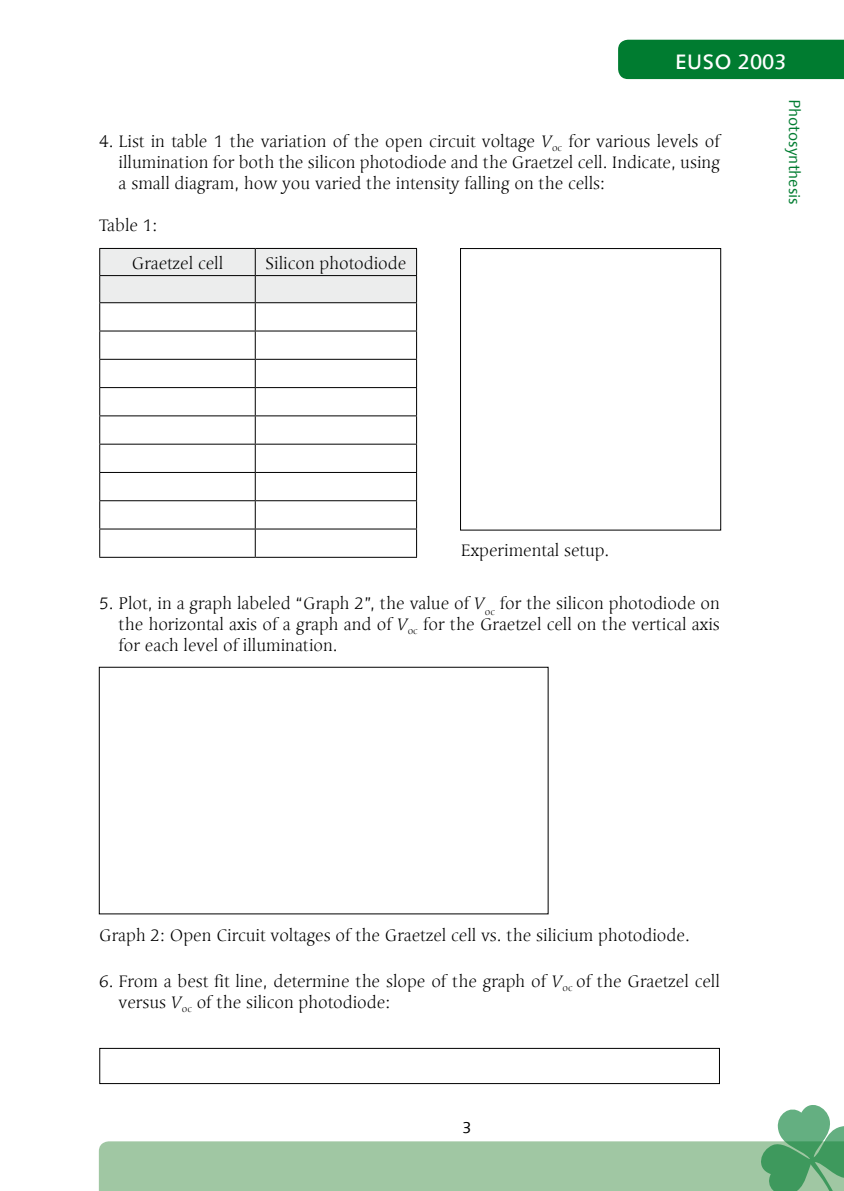
<style>
.page{position:relative;width:844px;height:1191px;background:#fff}
.page>*{position:absolute;margin:0;border:0;box-sizing:border-box;transform-origin:0 0}
.t1{font:500 21px "Linotype Syntax Com";color:#fff}
.t2{font:300 16.62px/21px "Linotype Syntax Srf Com";color:#000;text-align:justify}
.t3{font:15.75px "Linotype Syntax Com";color:#007c30}
.t4{font:15.75px "Linotype Syntax Com";color:#000}
.s1{font-style:italic}
</style>
<div class="page">
<div style="left:618px;top:40px;width:225px;height:39px;background:#007c30"></div>
<svg style="left:99px;top:1105px;width:744px;height:86px"></svg>
<svg style="left:99px;top:248px;width:318px;height:309px"></svg>
<hr style="left:99px;top:557px;width:156px;height:1px;background:#000">
<hr style="left:255px;top:557px;width:162px;height:1px;background:#000">
<div style="left:460px;top:248px;width:261px;height:282px;border:1px solid #000"></div>
<div style="left:99px;top:1048px;width:620px;height:36px;border:1px solid #000"></div>
<p class="t1" style="left:674px;top:48px;width:113px">EUSO 2003</p>
<p class="t2" style="left:119px;top:131px;width:602px;text-indent:-19px">4. List in table 1 the variation of the open circuit voltage <span class="s1">V</span><sub>oc</sub> for various levels of illumination for both the silicon photodiode and the Graetzel cell. Indicate, using a small diagram, how you varied the intensity falling on the cells:</p>
<p class="t2" style="left:99px;top:215px;width:59px">Table 1:</p>
<p class="t2" style="left:132px;top:252px;width:93px">Graetzel cell</p>
<p class="t2" style="left:265px;top:252px;width:142px">Silicon photodiode</p>
<p class="t3" style="left:804px;top:99px;width:107px;rotate:90deg">Photosynthesis</p>
<p class="t2" style="left:461px;top:540px;width:150px">Experimental setup.</p>
<p class="t2" style="left:118px;top:593px;width:602px;text-indent:-19px">5. Plot, in a graph labeled “Graph 2”, the value of <span class="s1">V</span><sub>oc</sub> for the silicon photodiode on the horizontal axis of a graph and of <span class="s1">V</span><sub>oc</sub> for the Graetzel cell on the vertical axis for each level of illumination.</p>
<p class="t2" style="left:99px;top:924px;width:592px">Graph 2: Open Circuit voltages of the Graetzel cell vs. the silicium photodiode.</p>
<p class="t2" style="left:118px;top:971px;width:602px;text-indent:-19px">6. From a best fit line, determine the slope of the graph of <span class="s1">V</span><sub>oc</sub> of the Graetzel cell versus <span class="s1">V</span><sub>oc</sub> of the silicon photodiode:</p>
<p class="t4" style="left:462px;top:1117px;width:11px">3</p>
</div>
